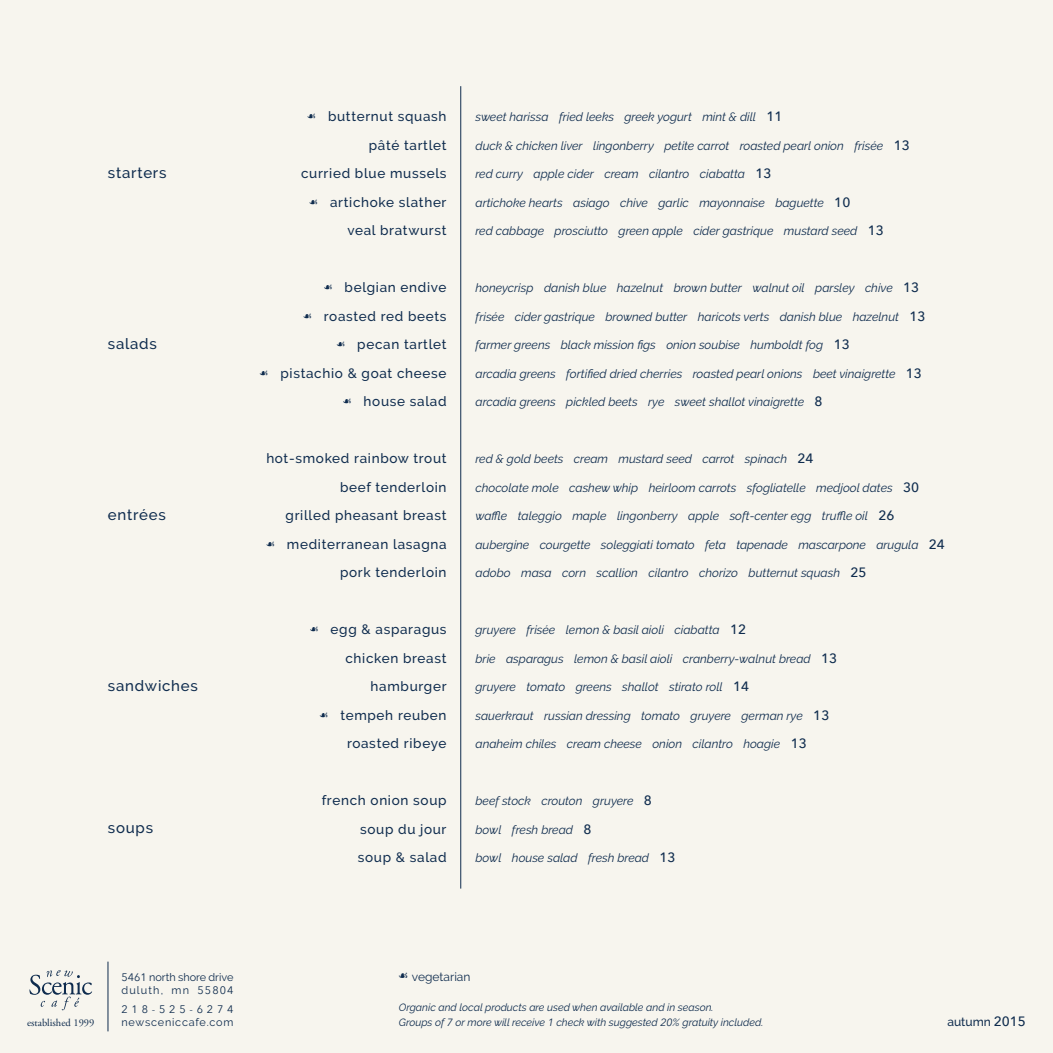
<style>
.page{position:relative;width:1053px;height:1053px;background:#f7f5ee}
.page>*{position:absolute;margin:0;border:0;box-sizing:border-box;transform-origin:0 0}
.t1{font:500 15px "Raleway";letter-spacing:.05em;color:#0f2c4e}
.t2{font:500 13.5px "Raleway";letter-spacing:.05em;color:#0f2c4e}
.t3{font:italic 12px "Raleway";color:#0f2c4e}
.t4{font:12px "Raleway";color:#0f2c4e}
.t5{font:500 12px "Raleway";color:#0f2c4e}
.t6{font:10.95px/13px "Raleway";color:#0f2c4e}
.t7{font:10.95px/13px "Raleway";letter-spacing:.065em;color:#0f2c4e}
.t8{font:italic 10.5px/15px "Raleway";color:#0f2c4e}
.t9{font:10.5px "Adobe Garamond Pro";color:#0f2c4e}
.s1{font-family:"Menlo";font-weight:400}
.s2{font-family:"Avenir Next";font-weight:500;font-style:normal;font-size:13.5px}
.s3{font-family:"Avenir Next"}
.s4{font-family:"Menlo";font-size:15px}
.s5{font-family:"Avenir Next";font-size:13.5px}
</style>
<div class="page">
<hr style="left:460px;top:86px;width:1px;height:803px;background:#0f2c4e">
<svg style="left:29px;top:970px;width:63px;height:40px"></svg>
<hr style="left:108px;top:962px;width:1px;height:69px;background:#0f2c4e">
<p class="t1" style="left:108px;top:164px;width:60px">starters</p>
<p class="t1" style="left:108px;top:335px;width:50px">salads</p>
<p class="t1" style="left:108px;top:506px;width:59px">entrées</p>
<p class="t1" style="left:108px;top:677px;width:91px">sandwiches</p>
<p class="t1" style="left:108px;top:819px;width:47px">soups</p>
<p class="t2" style="left:308px;top:109px;width:141px"><span class="s1">☙</span> butternut squash</p>
<p class="t3" style="left:476px;top:110px;width:309px">sweet harissa fried leeks greek yogurt mint &amp; dill <span class="s2">11</span></p>
<p class="t2" style="left:369px;top:137px;width:79px">pâté tartlet</p>
<p class="t3" style="left:475px;top:139px;width:436px">duck &amp; chicken liver lingonberry petite carrot roasted pearl onion frisée <span class="s2">13</span></p>
<p class="t2" style="left:301px;top:166px;width:147px">curried blue mussels</p>
<p class="t3" style="left:475px;top:167px;width:298px">red curry apple cider cream cilantro ciabatta <span class="s2">13</span></p>
<p class="t2" style="left:310px;top:194px;width:138px"><span class="s1">☙</span> artichoke slather</p>
<p class="t3" style="left:475px;top:196px;width:376px">artichoke hearts asiago chive garlic mayonnaise baguette <span class="s2">10</span></p>
<p class="t2" style="left:347px;top:223px;width:101px">veal bratwurst</p>
<p class="t3" style="left:475px;top:224px;width:410px">red cabbage prosciutto green apple cider gastrique mustard seed <span class="s2">13</span></p>
<p class="t2" style="left:324px;top:280px;width:124px"><span class="s1">☙</span> belgian endive</p>
<p class="t3" style="left:475px;top:281px;width:445px">honeycrisp danish blue hazelnut brown butter walnut oil parsley chive <span class="s2">13</span></p>
<p class="t2" style="left:303px;top:308px;width:145px"><span class="s1">☙</span> roasted red beets</p>
<p class="t3" style="left:475px;top:310px;width:452px">frisée cider gastrique browned butter haricots verts danish blue hazelnut <span class="s2">13</span></p>
<p class="t2" style="left:337px;top:337px;width:111px"><span class="s1">☙</span> pecan tartlet</p>
<p class="t3" style="left:475px;top:338px;width:376px">farmer greens black mission figs onion soubise humboldt fog <span class="s2">13</span></p>
<p class="t2" style="left:260px;top:365px;width:188px"><span class="s1">☙</span> pistachio &amp; goat cheese</p>
<p class="t3" style="left:475px;top:367px;width:448px">arcadia greens fortified dried cherries roasted pearl onions beet vinaigrette <span class="s2">13</span></p>
<p class="t2" style="left:343px;top:394px;width:105px"><span class="s1">☙</span> house salad</p>
<p class="t3" style="left:475px;top:395px;width:349px">arcadia greens pickled beets rye sweet shallot vinaigrette <span class="s2">8</span></p>
<p class="t2" style="left:266px;top:451px;width:182px">hot-smoked rainbow trout</p>
<p class="t3" style="left:475px;top:452px;width:340px">red &amp; gold beets cream mustard seed carrot spinach <span class="s2">24</span></p>
<p class="t2" style="left:340px;top:479px;width:108px">beef tenderloin</p>
<p class="t3" style="left:475px;top:481px;width:445px">chocolate mole cashew whip heirloom carrots sfogliatelle medjool dates <span class="s2">30</span></p>
<p class="t2" style="left:286px;top:508px;width:162px">grilled pheasant breast</p>
<p class="t3" style="left:475px;top:509px;width:421px">waffle taleggio maple lingonberry apple soft-center egg truffle oil <span class="s2">26</span></p>
<p class="t2" style="left:266px;top:536px;width:182px"><span class="s1">☙</span> mediterranean lasagna</p>
<p class="t3" style="left:475px;top:538px;width:471px">aubergine courgette soleggiati tomato feta tapenade mascarpone arugula <span class="s2">24</span></p>
<p class="t2" style="left:340px;top:565px;width:108px">pork tenderloin</p>
<p class="t3" style="left:475px;top:566px;width:393px">adobo masa corn scallion cilantro chorizo butternut squash <span class="s2">25</span></p>
<p class="t2" style="left:310px;top:622px;width:138px"><span class="s1">☙</span> egg &amp; asparagus</p>
<p class="t3" style="left:475px;top:623px;width:272px">gruyere frisée lemon &amp; basil aioli ciabatta <span class="s2">12</span></p>
<p class="t2" style="left:345px;top:650px;width:103px">chicken breast</p>
<p class="t3" style="left:475px;top:652px;width:363px">brie asparagus lemon &amp; basil aioli cranberry-walnut bread <span class="s2">13</span></p>
<p class="t2" style="left:371px;top:679px;width:77px">hamburger</p>
<p class="t3" style="left:475px;top:680px;width:275px">gruyere tomato greens shallot stirato roll <span class="s2">14</span></p>
<p class="t2" style="left:320px;top:707px;width:128px"><span class="s1">☙</span> tempeh reuben</p>
<p class="t3" style="left:475px;top:709px;width:355px">sauerkraut russian dressing tomato gruyere german rye <span class="s2">13</span></p>
<p class="t2" style="left:347px;top:736px;width:101px">roasted ribeye</p>
<p class="t3" style="left:475px;top:737px;width:333px">anaheim chiles cream cheese onion cilantro hoagie <span class="s2">13</span></p>
<p class="t2" style="left:322px;top:793px;width:126px">french onion soup</p>
<p class="t3" style="left:475px;top:794px;width:178px">beef stock crouton gruyere <span class="s2">8</span></p>
<p class="t2" style="left:360px;top:821px;width:88px">soup du jour</p>
<p class="t3" style="left:475px;top:823px;width:118px">bowl fresh bread <span class="s2">8</span></p>
<p class="t2" style="left:358px;top:850px;width:90px">soup &amp; salad</p>
<p class="t3" style="left:475px;top:851px;width:202px">bowl house salad fresh bread <span class="s2">13</span></p>
<p class="t9" style="left:27px;top:1016px;width:69px">established 1999</p>
<p class="t6" style="left:121px;top:971px;width:114px"><span class="s3">5461</span> north shore drive duluth, mn <span class="s3">55804</span></p>
<p class="t7" style="left:121px;top:1003px;width:114px"><span class="s3">218-525-6274 </span>newsceniccafe.com</p>
<p class="t4" style="left:399px;top:970px;width:73px"><span class="s4">☙</span> vegetarian</p>
<p class="t8" style="left:399px;top:1000px;width:366px">Organic and local products are used when available and in season.<br>Groups of <span class="s3">7</span> or more will receive <span class="s3">1</span> check with suggested <span class="s3">20</span>% gratuity included.</p>
<p class="t5" style="left:947px;top:1015px;width:80px">autumn <span class="s5">2015</span></p>
</div>
